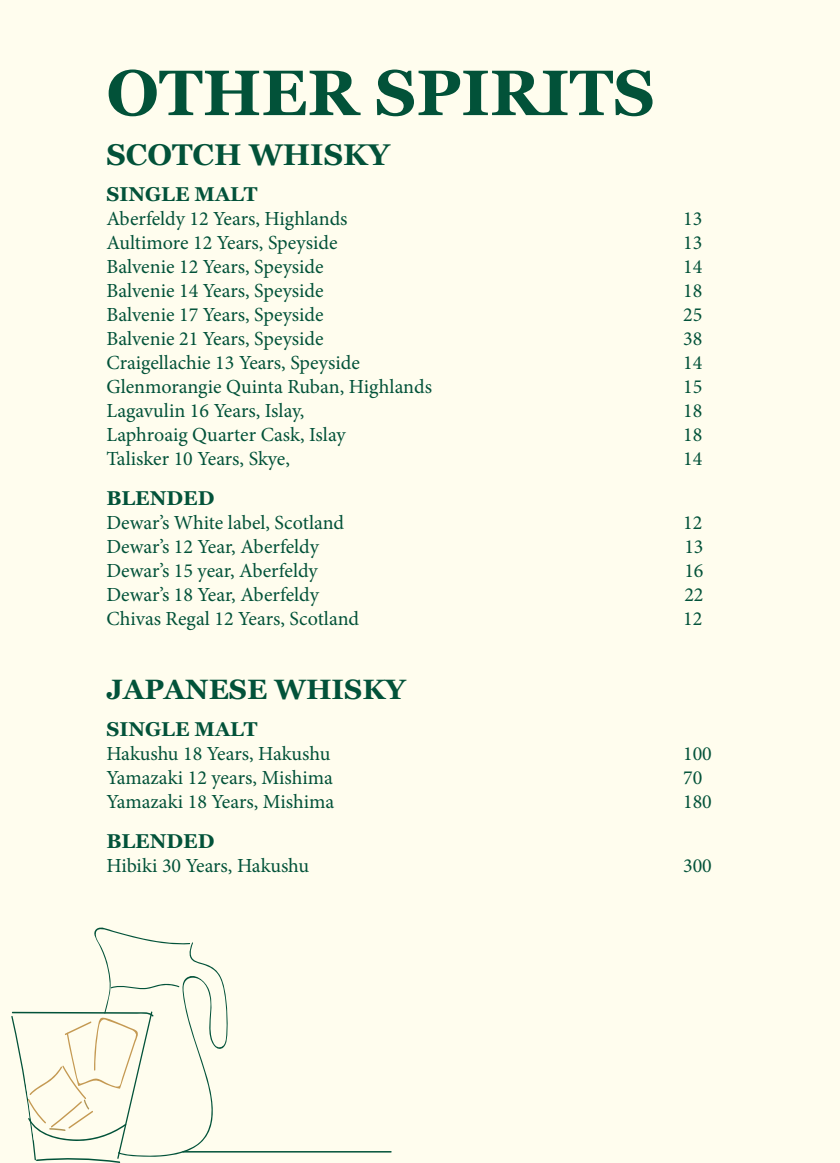
<style>
.page{position:relative;width:840px;height:1163px;background:#fff}
.page>*{position:absolute;margin:0;border:0;box-sizing:border-box;transform-origin:0 0}
.t1{font:700 64px "Georgia";color:#025239}
.t2{font:700 30px "Georgia";color:#025239}
.t3{font:700 28px "Georgia";color:#025239}
.t4{font:20px "Minion Pro";color:#025239}
.t5{font:700 20px "Georgia";color:#025239}
</style>
<div class="page">
<div style="left:0;top:0;width:839px;height:1162px;background:#fffdee"></div>
<svg style="left:11px;top:927px;width:380px;height:235px"></svg>
<p class="t1" style="left:106px;top:45px;width:549px">OTHER SPIRITS</p>
<p class="t2" style="left:106px;top:132px;width:284px">SCOTCH WHISKY</p>
<p class="t5" style="left:106px;top:179px;width:153px">SINGLE MALT</p>
<p class="t4" style="left:106px;top:205px;width:242px">Aberfeldy 12 Years, Highlands</p>
<p class="t4" style="left:682px;top:205px;width:21px">13</p>
<p class="t4" style="left:106px;top:229px;width:232px">Aultimore 12 Years, Speyside</p>
<p class="t4" style="left:682px;top:229px;width:21px">13</p>
<p class="t4" style="left:106px;top:253px;width:219px">Balvenie 12 Years, Speyside</p>
<p class="t4" style="left:682px;top:253px;width:21px">14</p>
<p class="t4" style="left:106px;top:277px;width:219px">Balvenie 14 Years, Speyside</p>
<p class="t4" style="left:682px;top:277px;width:21px">18</p>
<p class="t4" style="left:106px;top:301px;width:219px">Balvenie 17 Years, Speyside</p>
<p class="t4" style="left:682px;top:301px;width:21px">25</p>
<p class="t4" style="left:106px;top:325px;width:219px">Balvenie 21 Years, Speyside</p>
<p class="t4" style="left:682px;top:325px;width:21px">38</p>
<p class="t4" style="left:106px;top:349px;width:255px">Craigellachie 13 Years, Speyside</p>
<p class="t4" style="left:682px;top:349px;width:21px">14</p>
<p class="t4" style="left:106px;top:373px;width:327px">Glenmorangie Quinta Ruban, Highlands</p>
<p class="t4" style="left:682px;top:373px;width:21px">15</p>
<p class="t4" style="left:106px;top:397px;width:199px">Lagavulin 16 Years, Islay,</p>
<p class="t4" style="left:682px;top:397px;width:21px">18</p>
<p class="t4" style="left:106px;top:421px;width:240px">Laphroaig Quarter Cask, Islay</p>
<p class="t4" style="left:682px;top:421px;width:21px">18</p>
<p class="t4" style="left:106px;top:445px;width:185px">Talisker 10 Years, Skye,</p>
<p class="t4" style="left:682px;top:445px;width:21px">14</p>
<p class="t5" style="left:106px;top:483px;width:109px">BLENDED</p>
<p class="t4" style="left:106px;top:509px;width:239px">Dewar’s White label, Scotland</p>
<p class="t4" style="left:682px;top:509px;width:21px">12</p>
<p class="t4" style="left:106px;top:533px;width:214px">Dewar’s 12 Year, Aberfeldy</p>
<p class="t4" style="left:684px;top:533px;width:21px">13</p>
<p class="t4" style="left:106px;top:557px;width:213px">Dewar’s 15 year, Aberfeldy</p>
<p class="t4" style="left:684px;top:557px;width:21px">16</p>
<p class="t4" style="left:106px;top:581px;width:214px">Dewar’s 18 Year, Aberfeldy</p>
<p class="t4" style="left:684px;top:581px;width:21px">22</p>
<p class="t4" style="left:106px;top:605px;width:254px">Chivas Regal 12 Years, Scotland</p>
<p class="t4" style="left:682px;top:605px;width:21px">12</p>
<p class="t3" style="left:106px;top:668px;width:301px">JAPANESE WHISKY</p>
<p class="t5" style="left:106px;top:713px;width:153px">SINGLE MALT</p>
<p class="t4" style="left:106px;top:739px;width:225px">Hakushu 18 Years, Hakushu</p>
<p class="t4" style="left:682px;top:739px;width:30px">100</p>
<p class="t4" style="left:106px;top:763px;width:228px">Yamazaki 12 years, Mishima</p>
<p class="t4" style="left:682px;top:763px;width:21px">70</p>
<p class="t4" style="left:106px;top:787px;width:229px">Yamazaki 18 Years, Mishima</p>
<p class="t4" style="left:682px;top:787px;width:30px">180</p>
<p class="t5" style="left:106px;top:825px;width:109px">BLENDED</p>
<p class="t4" style="left:106px;top:851px;width:204px">Hibiki 30 Years, Hakushu</p>
<p class="t4" style="left:682px;top:851px;width:30px">300</p>
</div>
